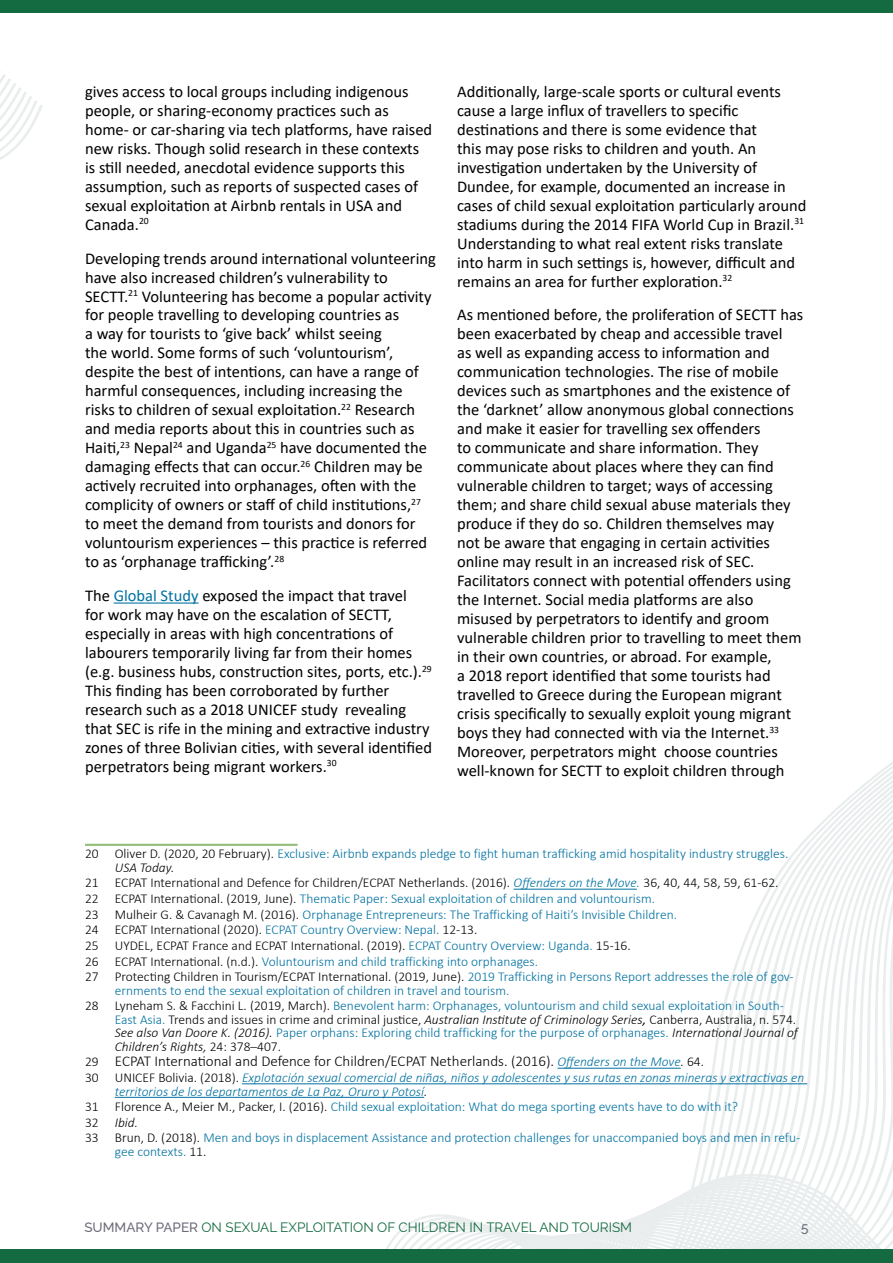
<style>
.page{position:relative;width:893px;height:1263px;background:#fff}
.page>*{position:absolute;margin:0;border:0;box-sizing:border-box;transform-origin:0 0}
.t1{font:16.5px/19px "Calibri";color:#000}
.t2{font:300 15px "Calibri";color:#000}
.t3{font:300 13.5px/15.6px "Calibri";color:#000}
.t4{font:300 13.5px/15.6px "Calibri";color:#0071a0}
.t5{font:italic 300 13.5px/13.5px "Calibri";color:#000}
.t6{font:italic 300 13.5px/13.5px "Calibri";color:#0071a0}
.t7{font:13.5px "Raleway";color:#146b42}
.t8{font:500 13.5px "Raleway";color:#6e6c7a}
.s1{color:#0071a0}
.s2{color:#000}
.s3{font-style:italic;color:#000}
.s4{font-style:italic;color:#0071a0}
.s5{font-style:normal;color:#0071a0}
.s6{font-style:normal}
.s7{font-weight:400}
.s8{font-size:13.5px}
.s9{font-style:italic;font-size:13.5px;color:#0071a0}
.s10{font-style:italic;font-size:13.5px}
.s11{font-style:normal;color:#000}
.s12{font-weight:500;color:#6e6c7a}
</style>
<div class="page">
<svg style="left:375px;top:761px;width:518px;height:488px"></svg>
<div style="left:0;top:0;width:893px;height:13px;background:#146b42"></div>
<div style="left:0;top:1249px;width:893px;height:14px;background:#146b42"></div>
<svg style="left:0;top:74px;width:42px;height:86px"></svg>
<hr style="left:114px;top:602px;width:85px;height:2px;background:#0071a0">
<hr style="left:85px;top:844px;width:213px;height:2px;background:#91bf77">
<hr style="left:514px;top:889px;width:123px;height:1px;background:#0071a0">
<hr style="left:557px;top:1068px;width:124px;height:1px;background:#0071a0">
<hr style="left:242px;top:1083px;width:565px;height:1px;background:#0071a0">
<hr style="left:115px;top:1097px;width:309px;height:1px;background:#0071a0">
<p class="t1" style="left:85px;top:81px;width:349px">gives access to local groups including indigenous people, or sharing-economy practices such as home- or car-sharing via tech platforms, have raised new risks. Though solid research in these contexts is still needed, anecdotal evidence supports this assumption, such as reports of suspected cases of sexual exploitation at Airbnb rentals in USA and Canada.<sup>20</sup></p>
<p class="t1" style="left:85px;top:248px;width:352px">Developing trends around international volunteering have also increased children’s vulnerability to SECTT.<sup>21</sup> Volunteering has become a popular activity for people travelling to developing countries as<br>a way for tourists to ‘give back’ whilst seeing<br>the world. Some forms of such ‘voluntourism’, despite the best of intentions, can have a range of harmful consequences, including increasing the risks to children of sexual exploitation.<sup>22</sup> Research and media reports about this in countries such as Haiti,<sup>23</sup> Nepal<sup>24</sup> and Uganda<sup>25</sup> have documented the damaging effects that can occur.<sup>26</sup> Children may be actively recruited into orphanages, often with the complicity of owners or staff of child institutions,<sup>27 </sup>to meet the demand from tourists and donors for voluntourism experiences – this practice is referred to as ‘orphanage trafficking’.<sup>28</sup></p>
<p class="t1" style="left:85px;top:586px;width:348px">The <span class="s1">Global Study</span> exposed the impact that travel<br>for work may have on the escalation of SECTT, especially in areas with high concentrations of labourers temporarily living far from their homes (e.g. business hubs, construction sites, ports, etc.).<sup>29<br></sup>This finding has been corroborated by further research such as a 2018 UNICEF study revealing that SEC is rife in the mining and extractive industry zones of three Bolivian cities, with several identified perpetrators being migrant workers.<sup>30</sup></p>
<p class="t1" style="left:457px;top:81px;width:351px">Additionally, large-scale sports or cultural events cause a large influx of travellers to specific destinations and there is some evidence that<br>this may pose risks to children and youth. An investigation undertaken by the University of Dundee, for example, documented an increase in cases of child sexual exploitation particularly around stadiums during the 2014 FIFA World Cup in Brazil.<sup>31<br></sup>Understanding to what real extent risks translate into harm in such settings is, however, difficult and remains an area for further exploration.<sup>32</sup></p>
<p class="t1" style="left:457px;top:305px;width:348px">As mentioned before, the proliferation of SECTT has been exacerbated by cheap and accessible travel<br>as well as expanding access to information and communication technologies. The rise of mobile devices such as smartphones and the existence of the ‘darknet’ allow anonymous global connections and make it easier for travelling sex offenders<br>to communicate and share information. They communicate about places where they can find vulnerable children to target; ways of accessing them; and share child sexual abuse materials they produce if they do so. Children themselves may<br>not be aware that engaging in certain activities online may result in an increased risk of SEC.<br>Facilitators connect with potential offenders using the Internet. Social media platforms are also misused by perpetrators to identify and groom vulnerable children prior to travelling to meet them in their own countries, or abroad. For example,<br>a 2018 report identified that some tourists had travelled to Greece during the European migrant crisis specifically to sexually exploit young migrant boys they had connected with via the Internet.<sup>33<br></sup>Moreover, perpetrators might choose countries well-known for SECTT to exploit children through</p>
<p class="t4" style="left:115px;top:847px;width:675px;line-height:13.5px;text-indent:-30px"><span class="s2">20 Oliver D. (2020, 20 February).</span> Exclusive: Airbnb expands pledge to fight human trafficking amid hospitality industry struggles.<br><span class="s3">USA Today.</span></p>
<p class="t3" style="left:85px;top:875px;width:710px">21 ECPAT International and Defence for Children/ECPAT Netherlands. (2016). <span class="s4">Offenders on the Move.</span> 36, 40, 44, 58, 59, 61-62.<br>22 ECPAT International. (2019, June). <span class="s1">Thematic Paper: Sexual exploitation of children and voluntourism.<br></span>23 Mulheir G. &amp; Cavanagh M. (2016). <span class="s1">Orphanage Entrepreneurs: The Trafficking of Haiti’s Invisible Children.<br></span>24 ECPAT International (2020). <span class="s1">ECPAT Country Overview: Nepal.</span> 12-13.<br>25 UYDEL, ECPAT France and ECPAT International. (2019). <span class="s1">ECPAT Country Overview: Uganda.</span> 15-16.<br>26 ECPAT International. (n.d.). <span class="s1">Voluntourism and child trafficking into orphanages.<br></span>27 Protecting Children in Tourism/ECPAT International. (2019, June). <span class="s1">2019 Trafficking in Persons Report addresses the role of gov-</span></p>
<p class="t4" style="left:85px;top:982px;width:700px;text-indent:30px">ernments to end the sexual exploitation of children in travel and tourism.<br><span class="s2">28 Lyneham S. &amp; Facchini L. (2019, March).</span> Benevolent harm: Orphanages, voluntourism and child sexual exploitation in South-</p>
<p class="t5" style="left:115px;top:1012px;width:685px"><span class="s5">East Asia.</span> <span class="s6">Trends and issues in crime and criminal justice,</span> Australian Institute of Criminology Series<span class="s7">,</span> <span class="s6">Canberra, Australia, n. 574.<br></span>See also Van Doore K. (2016). <span class="s5">Paper orphans: Exploring child trafficking for the purpose of orphanages.</span> International Journal of<br>Children’s Rights, <span class="s6">24: 378–407.</span></p>
<p class="t2" style="left:85px;top:1052px;width:620px"><span class="s8">29</span> ECPAT International and Defence for Children/ECPAT Netherlands. (2016). <span class="s9">Offenders on the Move</span><span class="s10">.</span> <span class="s8">64.</span></p>
<p class="t6" style="left:115px;top:1071px;width:691px;text-indent:-30px"><span class="s11">30 UNICEF Bolivia. (2018).</span> Explotación sexual comercial de niñas, niños y adolescentes y sus rutas en zonas mineras y extractivas en territorios de los departamentos de La Paz, Oruro y Potosí<span class="s2">.</span></p>
<p class="t4" style="left:85px;top:1099px;width:717px"><span class="s2">31 Florence A., Meier M., Packer, I. (2016).</span> Child sexual exploitation: What do mega sporting events have to do with it?<br><span class="s2">32</span> <span class="s3">Ibid.<br></span><span class="s2">33 Brun, D. (2018).</span> Men and boys in displacement Assistance and protection challenges for unaccompanied boys and men in refu-</p>
<p class="t4" style="left:115px;top:1143px;width:93px">gee contexts. <span class="s2">11.</span></p>
<p class="t7" style="left:84px;top:1219px;width:549px"><span class="s12">SUMMARY PAPER</span> ON SEXUAL EXPLOITATION OF CHILDREN IN TRAVEL AND TOURISM</p>
<p class="t8" style="left:801px;top:1216px;width:9px">5</p>
</div>
